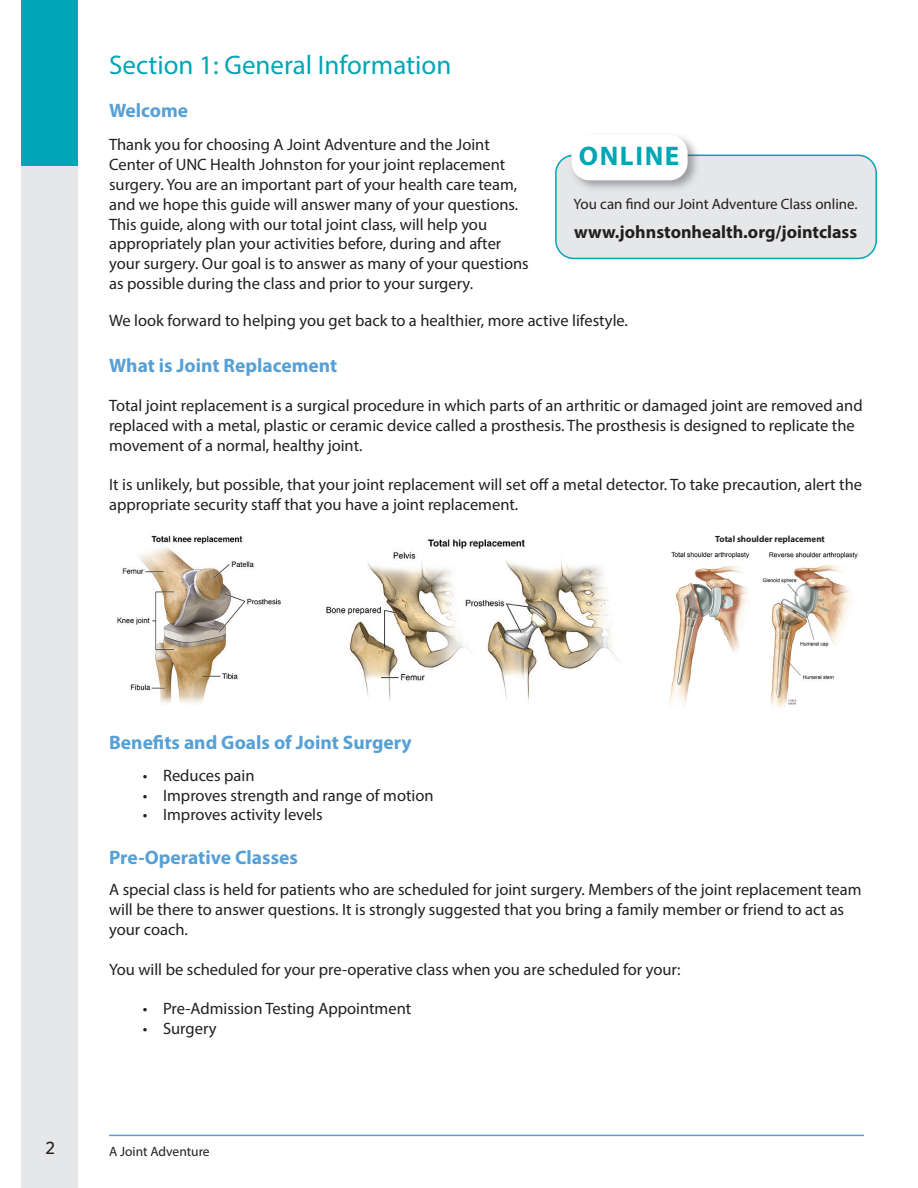
<style>
.page{position:relative;width:918px;height:1188px;background:#fff}
.page>*{position:absolute;margin:0;border:0;box-sizing:border-box;transform-origin:0 0}
.t1{font:27px "Myriad Pro";color:#00a6b6}
.t2{font:700 27px "Myriad Pro";letter-spacing:.06em;color:#00a6b6}
.t3{font:700 19.5px "Myriad Pro";color:#56a0d5}
.t4{font:700 18px "Myriad Pro";color:#231f20}
.t5{font:500 18px "Whitney";color:#231f20}
.t6{font:16.5px/19.8px "Myriad Pro";color:#231f20}
.t7{font:15px "Myriad Pro";color:#231f20}
.t8{font:13.5px "Myriad Pro";color:#231f20}
.t9{font:700 9px "Myriad Pro";color:#231f20}
</style>
<div class="page">
<div style="left:21px;top:0;width:57px;height:1188px;background:#e6e7e9"></div>
<hr style="left:109px;top:1135px;width:755px;height:1px;background:#56a0d5">
<div style="left:21px;top:0;width:57px;height:165px;background:#00a6b6"></div>
<img style="left:669px;top:551px;width:189px;height:157px">
<img style="left:326px;top:539px;width:295px;height:162px">
<img style="left:117px;top:535px;width:164px;height:169px">
<div style="left:555px;top:155px;width:322px;height:104px;background:#e6e7e9"></div>
<img style="left:569px;top:136px;width:131px;height:57px">
<img style="left:569px;top:155px;width:131px;height:2px">
<div style="left:571px;top:135px;width:117px;height:45px;background:#fff;border-radius:18px"></div>
<h1 class="t1" style="left:109px;top:49px;width:344px">Section 1: General Information</h1>
<p class="t3" style="left:109px;top:98px;width:81px">Welcome</p>
<p class="t6" style="left:109px;top:135px;width:421px">Thank you for choosing A Joint Adventure and the Joint Center of UNC Health Johnston for your joint replacement surgery. You are an important part of your health care team, and we hope this guide will answer many of your questions.<br>This guide, along with our total joint class, will help you appropriately plan your activities before, during and after your surgery. Our goal is to answer as many of your questions as possible during the class and prior to your surgery.</p>
<p class="t6" style="left:109px;top:310px;width:520px">We look forward to helping you get back to a healthier, more active lifestyle.</p>
<p class="t3" style="left:109px;top:353px;width:230px">What is Joint Replacement</p>
<p class="t6" style="left:109px;top:395px;width:755px">Total joint replacement is a surgical procedure in which parts of an arthritic or damaged joint are removed and replaced with a metal, plastic or ceramic device called a prosthesis. The prosthesis is designed to replicate the movement of a normal, healthy joint.</p>
<p class="t6" style="left:109px;top:474px;width:755px">It is unlikely, but possible, that your joint replacement will set off a metal detector. To take precaution, alert the appropriate security staff that you have a joint replacement.</p>
<h1 class="t2" style="left:579px;top:139px;width:102px">ONLINE</h1>
<p class="t7" style="left:574px;top:195px;width:286px">You can find our Joint Adventure Class online.</p>
<p class="t4" style="left:574px;top:220px;width:285px">www.johnstonhealth.org/jointclass</p>
<p class="t9" style="left:715px;top:533px;width:111px">Total shoulder replacement</p>
<p class="t3" style="left:109px;top:730px;width:304px">Benefits and Goals of Joint Surgery</p>
<p class="t6" style="left:143px;top:765px;width:113px">• Reduces pain</p>
<p class="t6" style="left:143px;top:785px;width:292px">• Improves strength and range of motion</p>
<p class="t6" style="left:143px;top:805px;width:181px">• Improves activity levels</p>
<p class="t3" style="left:109px;top:844px;width:190px">Pre-Operative Classes</p>
<p class="t6" style="left:109px;top:880px;width:754px">A special class is held for patients who are scheduled for joint surgery. Members of the joint replacement team will be there to answer questions. It is strongly suggested that you bring a family member or friend to act as your coach.</p>
<p class="t6" style="left:109px;top:959px;width:573px">You will be scheduled for your pre-operative class when you are scheduled for your:</p>
<p class="t6" style="left:143px;top:999px;width:270px">• Pre-Admission Testing Appointment</p>
<p class="t6" style="left:143px;top:1018px;width:75px">• Surgery</p>
<p class="t5" style="left:46px;top:1136px;width:11px">2</p>
<p class="t8" style="left:109px;top:1143px;width:102px">A Joint Adventure</p>
</div>
